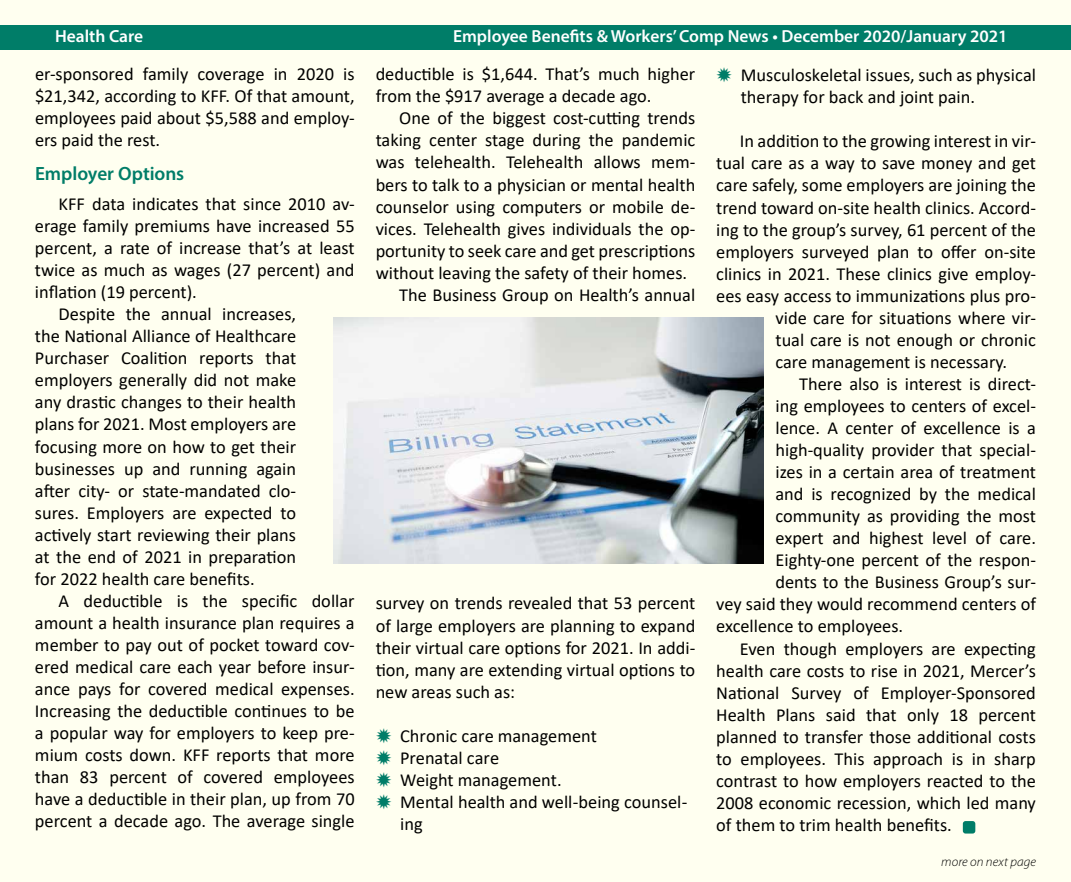
<style>
.page{position:relative;width:1071px;height:882px;background:#fff}
.page>*{position:absolute;margin:0;border:0;box-sizing:border-box;transform-origin:0 0}
.t1{font:600 19.25px "Myriad Pro";color:#007d68}
.t2{font:18.38px/22.1px "Calibri";color:#000}
.t3{font:600 17.5px "Myriad Pro";color:#fff}
.t4{font:italic 300 13.12px "Myriad Pro";letter-spacing:.01em;color:#000}
</style>
<div class="page">
<div style="left:1px;top:1px;width:1070px;height:881px;background:#fffff0"></div>
<div style="left:0;top:25px;width:1071px;height:24px;background:#007d68"></div>
<img style="left:334px;top:318px;width:429px;height:245px">
<div style="left:963px;top:821px;width:12px;height:13px;background:#007d68;border-radius:3px"></div>
<p class="t3" style="left:55px;top:25px;width:90px">Health Care</p>
<p class="t3" style="left:453px;top:25px;width:556px">Employee Benefits &amp; Workers’ Comp News • December 2020/January 2021</p>
<p class="t2" style="left:35px;top:63px;width:321px;text-align:justify">er-sponsored family coverage in 2020 is $21,342, according to KFF. Of that amount, employees paid about $5,588 and employ&shy;ers paid the rest.</p>
<p class="t1" style="left:35px;top:161px;width:151px">Employer Options</p>
<p class="t2" style="left:59px;top:192px;width:298px">KFF data indicates that since 2010 av-</p>
<p class="t2" style="left:35px;top:214px;width:321px">erage family premiums have increased 55</p>
<p class="t2" style="left:35px;top:236px;width:321px">percent, a rate of increase that’s at least</p>
<p class="t2" style="left:35px;top:259px;width:321px">twice as much as wages (27 percent) and</p>
<p class="t2" style="left:35px;top:281px;width:163px">inflation (19 percent).</p>
<p class="t2" style="left:59px;top:303px;width:239px">Despite the annual increases,</p>
<p class="t2" style="left:35px;top:325px;width:263px">the National Alliance of Healthcare</p>
<p class="t2" style="left:35px;top:347px;width:263px">Purchaser Coalition reports that</p>
<p class="t2" style="left:35px;top:369px;width:263px">employers generally did not make</p>
<p class="t2" style="left:35px;top:391px;width:263px">any drastic changes to their health</p>
<p class="t2" style="left:35px;top:413px;width:263px">plans for 2021. Most employers are</p>
<p class="t2" style="left:35px;top:435px;width:263px">focusing more on how to get their</p>
<p class="t2" style="left:35px;top:457px;width:263px">businesses up and running again</p>
<p class="t2" style="left:35px;top:479px;width:263px">after city- or state-mandated clo-</p>
<p class="t2" style="left:35px;top:501px;width:263px">sures. Employers are expected to</p>
<p class="t2" style="left:35px;top:523px;width:263px">actively start reviewing their plans</p>
<p class="t2" style="left:35px;top:545px;width:263px">at the end of 2021 in preparation</p>
<p class="t2" style="left:35px;top:567px;width:221px">for 2022 health care benefits.</p>
<p class="t2" style="left:59px;top:589px;width:298px">A deductible is the specific dollar</p>
<p class="t2" style="left:35px;top:611px;width:321px">amount a health insurance plan requires a</p>
<p class="t2" style="left:35px;top:633px;width:321px">member to pay out of pocket toward cov-</p>
<p class="t2" style="left:35px;top:655px;width:321px">ered medical care each year before insur-</p>
<p class="t2" style="left:35px;top:677px;width:321px">ance pays for covered medical expenses.</p>
<p class="t2" style="left:35px;top:700px;width:321px">Increasing the deductible continues to be</p>
<p class="t2" style="left:35px;top:722px;width:321px">a popular way for employers to keep pre-</p>
<p class="t2" style="left:35px;top:744px;width:321px">mium costs down. KFF reports that more</p>
<p class="t2" style="left:35px;top:766px;width:321px">than 83 percent of covered employees</p>
<p class="t2" style="left:35px;top:788px;width:321px">have a deductible in their plan, up from 70</p>
<p class="t2" style="left:35px;top:810px;width:321px">percent a decade ago. The average single</p>
<p class="t2" style="left:376px;top:63px;width:321px">deductible is $1,644. That’s much higher from the $917 average a decade ago.</p>
<p class="t2" style="left:399px;top:107px;width:298px">One of the biggest cost-cutting trends</p>
<p class="t2" style="left:376px;top:129px;width:321px">taking center stage during the pandemic</p>
<p class="t2" style="left:376px;top:151px;width:321px">was telehealth. Telehealth allows mem-</p>
<p class="t2" style="left:376px;top:173px;width:321px">bers to talk to a physician or mental health</p>
<p class="t2" style="left:376px;top:195px;width:321px">counselor using computers or mobile de-</p>
<p class="t2" style="left:376px;top:217px;width:321px">vices. Telehealth gives individuals the op-</p>
<p class="t2" style="left:376px;top:239px;width:321px">portunity to seek care and get prescriptions</p>
<p class="t2" style="left:376px;top:261px;width:313px">without leaving the safety of their homes.</p>
<p class="t2" style="left:399px;top:283px;width:297px">The Business Group on Health’s annual</p>
<p class="t2" style="left:376px;top:592px;width:321px;text-align:justify">survey on trends revealed that 53 percent of large employers are planning to expand their virtual care options for 2021. In addi&shy;tion, many are extending virtual options to new areas such as:</p>
<p class="t2" style="left:400px;top:724px;width:289px">Chronic care management<br>Prenatal care<br>Weight management.<br>Mental health and well-being counsel&shy;ing</p>
<p class="t2" style="left:741px;top:64px;width:297px">Musculoskeletal issues, such as physical therapy for back and joint pain.</p>
<p class="t2" style="left:740px;top:130px;width:298px">In addition to the growing interest in vir-</p>
<p class="t2" style="left:716px;top:152px;width:321px">tual care as a way to save money and get</p>
<p class="t2" style="left:716px;top:174px;width:321px">care safely, some employers are joining the</p>
<p class="t2" style="left:716px;top:196px;width:321px">trend toward on-site health clinics. Accord-</p>
<p class="t2" style="left:716px;top:218px;width:321px">ing to the group’s survey, 61 percent of the</p>
<p class="t2" style="left:716px;top:240px;width:321px">employers surveyed plan to offer on-site</p>
<p class="t2" style="left:716px;top:262px;width:321px">clinics in 2021. These clinics give employ-</p>
<p class="t2" style="left:716px;top:284px;width:321px">ees easy access to immunizations plus pro-</p>
<p class="t2" style="left:776px;top:306px;width:262px">vide care for situations where vir-</p>
<p class="t2" style="left:776px;top:328px;width:262px">tual care is not enough or chronic</p>
<p class="t2" style="left:776px;top:350px;width:233px">care management is necessary.</p>
<p class="t2" style="left:799px;top:372px;width:238px">There also is interest is direct-</p>
<p class="t2" style="left:776px;top:394px;width:262px">ing employees to centers of excel-</p>
<p class="t2" style="left:776px;top:416px;width:262px">lence. A center of excellence is a</p>
<p class="t2" style="left:776px;top:439px;width:262px">high-quality provider that special-</p>
<p class="t2" style="left:776px;top:461px;width:262px">izes in a certain area of treatment</p>
<p class="t2" style="left:776px;top:483px;width:262px">and is recognized by the medical</p>
<p class="t2" style="left:776px;top:505px;width:262px">community as providing the most</p>
<p class="t2" style="left:776px;top:527px;width:262px">expert and highest level of care.</p>
<p class="t2" style="left:776px;top:549px;width:262px">Eighty-one percent of the respon-</p>
<p class="t2" style="left:776px;top:571px;width:262px">dents to the Business Group’s sur-</p>
<p class="t2" style="left:716px;top:593px;width:321px">vey said they would recommend centers of</p>
<p class="t2" style="left:716px;top:615px;width:188px">excellence to employees.</p>
<p class="t2" style="left:740px;top:637px;width:298px">Even though employers are expecting</p>
<p class="t2" style="left:716px;top:659px;width:321px">health care costs to rise in 2021, Mercer’s</p>
<p class="t2" style="left:716px;top:681px;width:321px">National Survey of Employer-Sponsored</p>
<p class="t2" style="left:716px;top:703px;width:321px">Health Plans said that only 18 percent</p>
<p class="t2" style="left:716px;top:725px;width:321px">planned to transfer those additional costs</p>
<p class="t2" style="left:716px;top:747px;width:321px">to employees. This approach is in sharp</p>
<p class="t2" style="left:716px;top:769px;width:321px">contrast to how employers reacted to the</p>
<p class="t2" style="left:716px;top:791px;width:321px">2008 economic recession, which led many</p>
<p class="t2" style="left:716px;top:813px;width:237px">of them to trim health benefits.</p>
<p class="t4" style="left:941px;top:855px;width:96px">more on next page</p>
</div>
